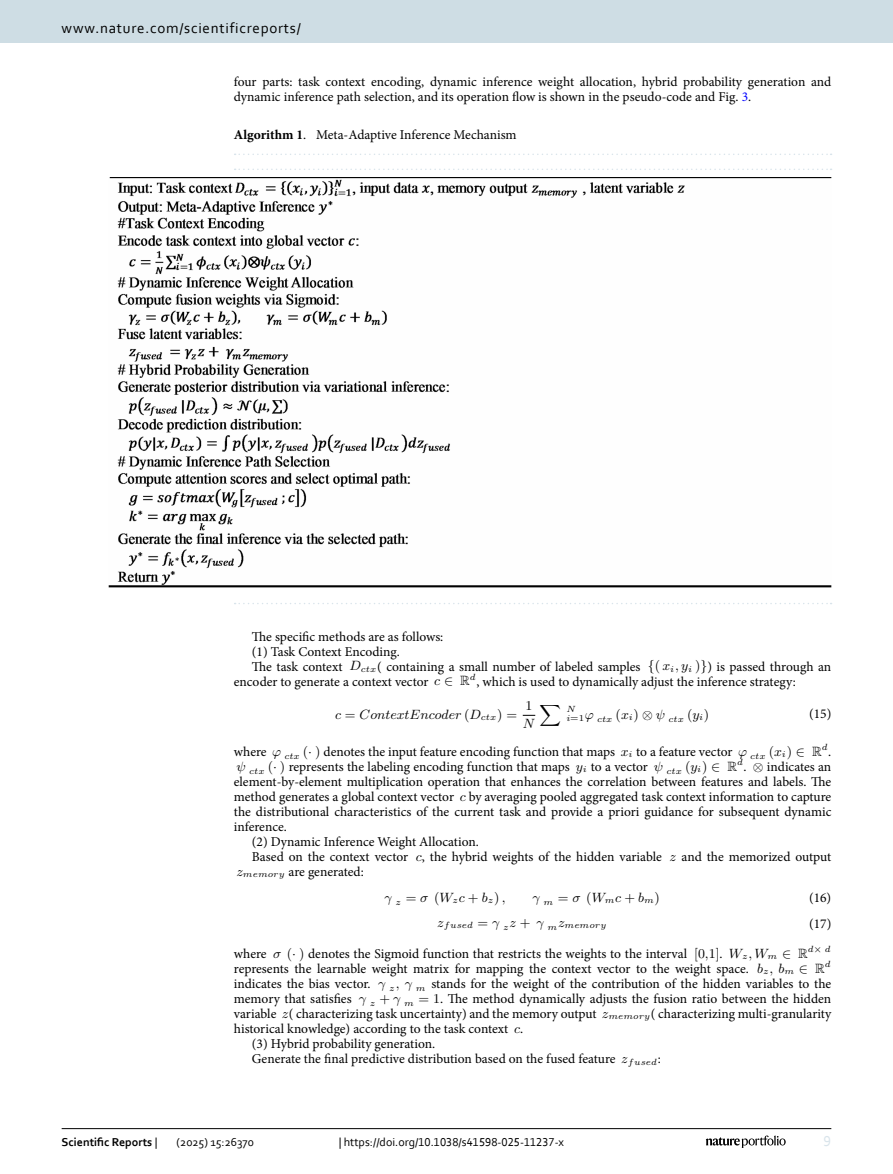
<style>
.page{position:relative;width:893px;height:1174px;background:#fff}
.page>*{position:absolute;margin:0;border:0;box-sizing:border-box;transform-origin:0 0}
.t1{font:15px "Corbel";letter-spacing:.05em;color:#000}
.t2{font:15px "LM Math Extension 10";color:#000}
.t3{font:15px "Corbel";color:#d9e4eb}
.Body_Text{font:13.5px/15px "Minion Pro";color:#000}
.Body_Text_Indent{font:13.5px/15px "Minion Pro";color:#000}
.t4{font:13.5px "LM Math Italic 9";color:#000}
.Figure_Caption{font:13.5px "Minion Pro";letter-spacing:-.005em;color:#000}
.EQ{font:13.5px "Minion Pro";color:#000}
.t5{font:13.5px "SFRM0900";color:#000}
.t6{font:13.5px/17.9px "LM Roman 9";color:#000}
.t7{font:12px "Corbel";color:#000}
.t8{font:700 12px "Corbel";color:#000}
.t9{font:9px/9.8px "LM Math Italic 6";color:#000}
.s1{color:#00f}
.s2{font-weight:700}
.s3{font-family:"LM Roman 9"}
.s4{font-family:"LM Math Italic 9"}
.s5{font-family:"MSBM10"}
.s6{font-family:"LM Roman 6"}
.s7{font-family:"Minion Pro"}
.s8{font-family:"LM Math Italic 9";font-size:13.5px}
.s9{font-family:"MSBM10";font-size:13.5px}
.s10{font-weight:400}
</style>
<div class="page">
<svg style="left:235px;top:154px;width:597px;height:1px"></svg>
<svg style="left:235px;top:169px;width:597px;height:1px"></svg>
<svg style="left:235px;top:603px;width:597px;height:1px"></svg>
<img style="left:108px;top:177px;width:723px;height:410px">
<svg style="left:523px;top:715px;width:12px;height:1px"></svg>
<hr style="left:62px;top:1128px;width:769px;height:1px;background:#000">
<svg style="left:706px;top:1135px;width:80px;height:12px"></svg>
<div style="left:0;top:0;width:893px;height:43px;background:#cedde4"></div>
<p class="t1" style="left:62px;top:18px;width:241px">www.nature.com/scientificreports/</p>
<p class="Body_Text" style="left:234px;top:74px;width:599px">four parts: task context encoding, dynamic inference weight allocation, hybrid probability generation and dynamic inference path selection, and its operation flow is shown in the pseudo-code and Fig. <span class="s1">3</span>.</p>
<p class="Figure_Caption" style="left:234px;top:126px;width:284px"><span class="s2">Algorithm 1</span>. Meta-Adaptive Inference Mechanism</p>
<p class="Body_Text_Indent" style="left:252px;top:629px;width:193px">The specific methods are as follows:</p>
<p class="Body_Text_Indent" style="left:252px;top:644px;width:150px">(1) Task Context Encoding.</p>
<p class="Body_Text_Indent" style="left:252px;top:659px;width:92px">The task context</p>
<p class="t9" style="left:350px;top:665px;width:28px"><sup>D</sup>ctx</p>
<p class="Body_Text_Indent" style="left:377px;top:659px;width:265px">( containing a small number of labeled samples</p>
<p class="t4" style="left:655px;top:660px;width:47px"><span class="s3">(</span>x<sub>i</sub>,y<sub>i</sub> <span class="s3">)</span></p>
<p class="Body_Text_Indent" style="left:234px;top:659px;width:599px;text-indent:473px">) is passed through an encoder to generate a context vector <span class="s4">c</span> ∈ <span class="s5">R</span><sup>d</sup>, which is used to dynamically adjust the inference strategy:</p>
<p class="t4" style="left:335px;top:708px;width:184px">c <span class="s3">=</span> ContextEncoder <span class="s3">(</span>D<sub>ctx</sub><span class="s3">) =</span></p>
<p class="t6" style="left:523px;top:695px;width:13px">1<br><span class="s4">N</span></p>
<p class="t2" style="left:539px;top:691px;width:23px">∑</p>
<p class="t9" style="left:566px;top:705px;width:145px">N<br>i<span class="s6">=1</span><sup>φ</sup> ctx <sup>(</sup><sup>x</sup>i<sup>)</sup> ⊗ <sup>ψ</sup> ctx <sup>(</sup><sup>y</sup>i<sup>)</sup></p>
<p class="EQ" style="left:809px;top:705px;width:24px">(15)</p>
<p class="Body_Text" style="left:234px;top:744px;width:34px">where</p>
<p class="t9" style="left:272px;top:752px;width:50px"><sup>φ</sup> ctx <sup>(</sup>• <sup>)</sup></p>
<p class="Body_Text" style="left:324px;top:744px;width:410px">denotes the input feature encoding function that maps <span class="s4">x</span><sub>i</sub> to a feature vector</p>
<p class="t9" style="left:738px;top:752px;width:91px"><sup>φ</sup> ctx <sup>(</sup><sup>x</sup>i<sup>)</sup> ∈ <sup>R</sup>d</p>
<p class="Body_Text" style="left:828px;top:744px;width:5px">.</p>
<p class="t9" style="left:236px;top:767px;width:50px"><sup>ψ</sup> ctx <sup>(</sup>• <sup>)</sup></p>
<p class="Body_Text" style="left:289px;top:759px;width:361px">represents the labeling encoding function that maps <span class="s4">y</span><sub>i</sub> to a vector</p>
<p class="t9" style="left:654px;top:767px;width:90px"><sup>ψ</sup> ctx <sup>(</sup><sup>y</sup>i<sup>)</sup> ∈ <sup>R</sup>d</p>
<p class="Body_Text" style="left:744px;top:759px;width:5px">.</p>
<p class="Body_Text" style="left:753px;top:759px;width:80px">⊗ indicates an</p>
<p class="Body_Text" style="left:234px;top:774px;width:599px;text-align:justify">element-by-element multiplication operation that enhances the correlation between features and labels. The method generates a global context vector <span class="s4">c</span> by averaging pooled aggregated task context information to capture the distributional characteristics of the current task and provide a priori guidance for subsequent dynamic inference.</p>
<p class="Body_Text_Indent" style="left:252px;top:834px;width:229px">(2) Dynamic Inference Weight Allocation.</p>
<p class="Body_Text_Indent" style="left:252px;top:849px;width:158px">Based on the context vector</p>
<p class="Body_Text" style="left:416px;top:849px;width:248px"><span class="s4">c</span>, the hybrid weights of the hidden variable</p>
<p class="Body_Text" style="left:670px;top:849px;width:163px"><span class="s4">z</span> and the memorized output</p>
<p class="t9" style="left:236px;top:870px;width:49px"><sup>z</sup>memory</p>
<p class="Body_Text_Indent" style="left:289px;top:864px;width:77px">are generated:</p>
<p class="t4" style="left:384px;top:891px;width:123px">γ <sub>z</sub> <span class="s3">=</span>σ <span class="s3">(</span>W<sub>z</sub>c<span class="s3">+</span>b<sub>z</sub><span class="s3">)</span>,</p>
<p class="t4" style="left:533px;top:891px;width:129px">γ <sub>m</sub> <span class="s3">=</span>σ <span class="s3">(</span>W<sub>m</sub>c<span class="s3">+</span>b<sub>m</sub><span class="s3">)</span></p>
<p class="EQ" style="left:809px;top:889px;width:24px">(16)</p>
<p class="t9" style="left:437px;top:921px;width:170px"><sup>z</sup>fused <sup>=</sup> <sup>γ</sup> z<sup>z</sup> <sup>+</sup> <sup>γ</sup> m<sup>z</sup>memory</p>
<p class="EQ" style="left:809px;top:914px;width:24px">(17)</p>
<p class="Body_Text" style="left:234px;top:946px;width:34px">where</p>
<p class="Body_Text" style="left:273px;top:946px;width:416px"><span class="s4">σ</span> <span class="s3">(</span>• <span class="s3">)</span> denotes the Sigmoid function that restricts the weights to the interval</p>
<p class="t5" style="left:694px;top:945px;width:30px"><span class="s3">[</span>0,1<span class="s3">]</span><span class="s7">.</span></p>
<p class="t9" style="left:729px;top:948px;width:103px"><span class="s8">W</span>z<span class="s8">,W</span>m ∈ <span class="s9">R</span>d d</p>
<p class="Body_Text" style="left:234px;top:961px;width:517px">represents the learnable weight matrix for mapping the context vector to the weight space.</p>
<p class="t4" style="left:757px;top:962px;width:75px">b<sub>z</sub>, b<sub>m</sub> ∈ <span class="s5">R</span><sup>d</sup></p>
<p class="Body_Text" style="left:234px;top:976px;width:138px">indicates the bias vector.</p>
<p class="Body_Text" style="left:378px;top:976px;width:455px"><span class="s4">γ</span> <sub>z</sub><span class="s4">, γ</span> <sub>m</sub> stands for the weight of the contribution of the hidden variables to the</p>
<p class="Body_Text" style="left:234px;top:991px;width:119px">memory that satisfies</p>
<p class="Body_Text" style="left:359px;top:991px;width:474px"><span class="s4">γ</span> <sub>z</sub> <span class="s3">+</span> <span class="s4">γ</span> <sub>m</sub> <span class="s3">= 1</span>. The method dynamically adjusts the fusion ratio between the hidden</p>
<p class="Body_Text" style="left:234px;top:1006px;width:364px">variable <span class="s4">z</span>( characterizing task uncertainty) and the memory output</p>
<p class="t9" style="left:602px;top:1012px;width:49px"><sup>z</sup>memory</p>
<p class="Body_Text" style="left:651px;top:1006px;width:182px">( characterizing multi-granularity</p>
<p class="Body_Text" style="left:234px;top:1021px;width:291px">historical knowledge) according to the task context <span class="s4">c</span>.</p>
<p class="Body_Text_Indent" style="left:252px;top:1036px;width:185px">(3) Hybrid probability generation.</p>
<p class="Body_Text_Indent" style="left:252px;top:1051px;width:365px">Generate the final predictive distribution based on the fused feature</p>
<p class="t9" style="left:621px;top:1057px;width:37px"><sup>z</sup>fused</p>
<p class="Body_Text_Indent" style="left:658px;top:1051px;width:5px">:</p>
<p class="t8" style="left:62px;top:1134px;width:97px">Scientific Reports <span class="s10">|</span></p>
<p class="t7" style="left:177px;top:1134px;width:79px">(2025) 15:26370</p>
<p class="t7" style="left:339px;top:1134px;width:227px">| https://doi.org/10.1038/s41598-025-11237-x</p>
<p class="t3" style="left:824px;top:1132px;width:9px">9</p>
</div>
